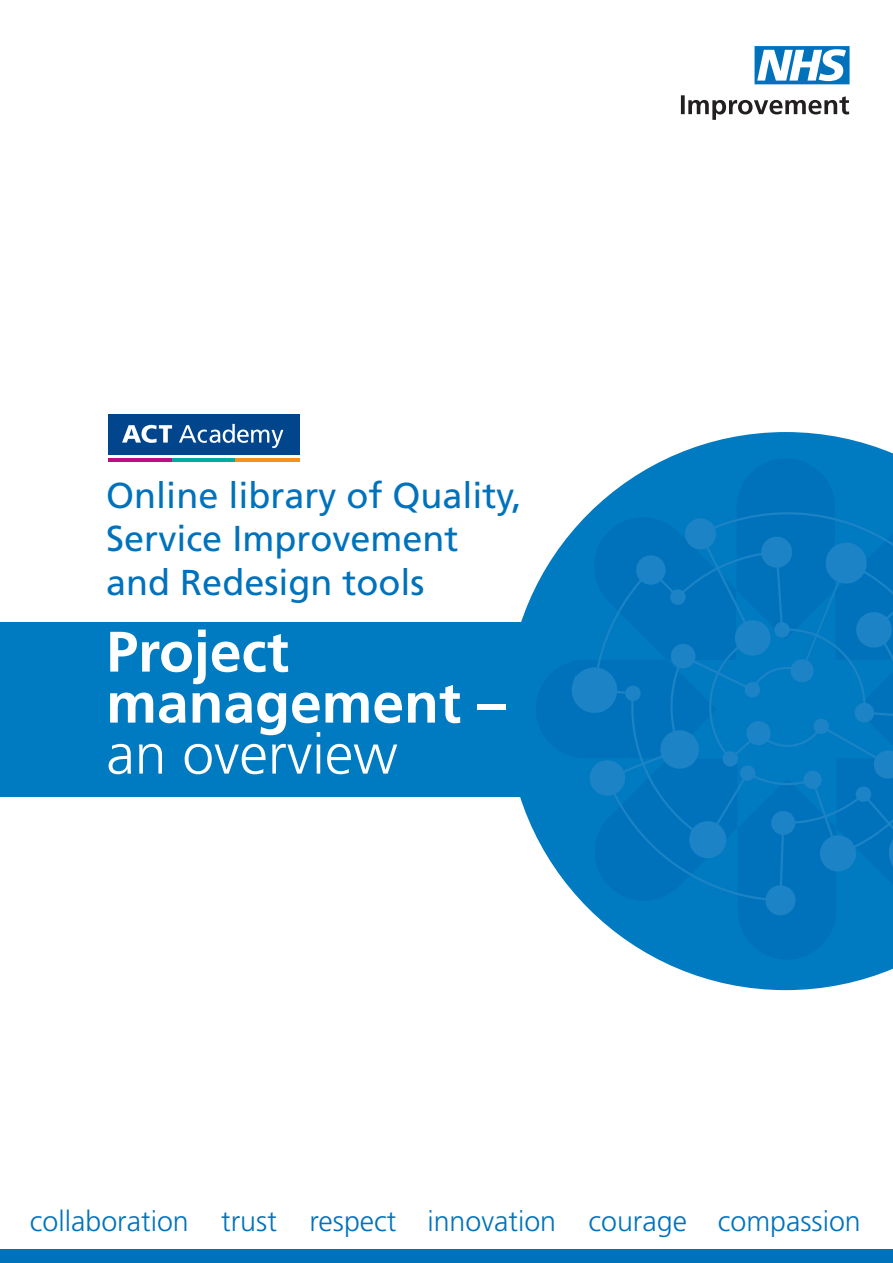
<style>
.page{position:relative;width:893px;height:1263px;background:#fff}
.page>*{position:absolute;margin:0;border:0;box-sizing:border-box;transform-origin:0 0}
.t1{font:700 57px/51px "Frutiger LT Std";color:#fff}
.t2{font:300 57px "Frutiger LT Std";color:#fff}
.t3{font:36px/43.2px "Frutiger LT Std";color:#0072bc}
.t4{font:300 28.65px "Frutiger LT Std";color:#0072bc}
</style>
<div class="page">
<div style="left:0;top:1250px;width:893px;height:13px;background:#0072bc"></div>
<svg style="left:681px;top:95px;width:168px;height:25px"></svg>
<svg style="left:754px;top:46px;width:95px;height:38px"></svg>
<div style="left:0;top:622px;width:614px;height:175px;background:#007ac0"></div>
<svg style="left:520px;top:432px;width:373px;height:558px"></svg>
<svg style="left:536px;top:458px;width:357px;height:502px"></svg>
<svg style="left:570px;top:511px;width:323px;height:406px;background:#0578bf"></svg>
<svg style="left:108px;top:414px;width:192px;height:48px"></svg>
<div style="left:108px;top:414px;width:191px;height:40px;background:#01468c"></div>
<svg style="left:122px;top:425px;width:50px;height:18px"></svg>
<svg style="left:179px;top:424px;width:104px;height:24px"></svg>
<hr style="left:108px;top:458px;width:65px;height:3px;background:#bc0d83">
<hr style="left:173px;top:458px;width:64px;height:3px;background:#00aca0">
<hr style="left:235px;top:458px;width:64px;height:3px;background:#f6911e">
<p class="t3" style="left:106px;top:477px;width:417px">Online library of Quality,<br>Service Improvement and Redesign tools</p>
<h1 class="t1" style="left:106px;top:631px;width:401px">Project management –</h1>
<h1 class="t2" style="left:106px;top:731px;width:293px">an overview</h1>
<p class="t4" style="left:30px;top:1209px;width:832px">collaboration trust respect innovation courage compassion</p>
</div>
